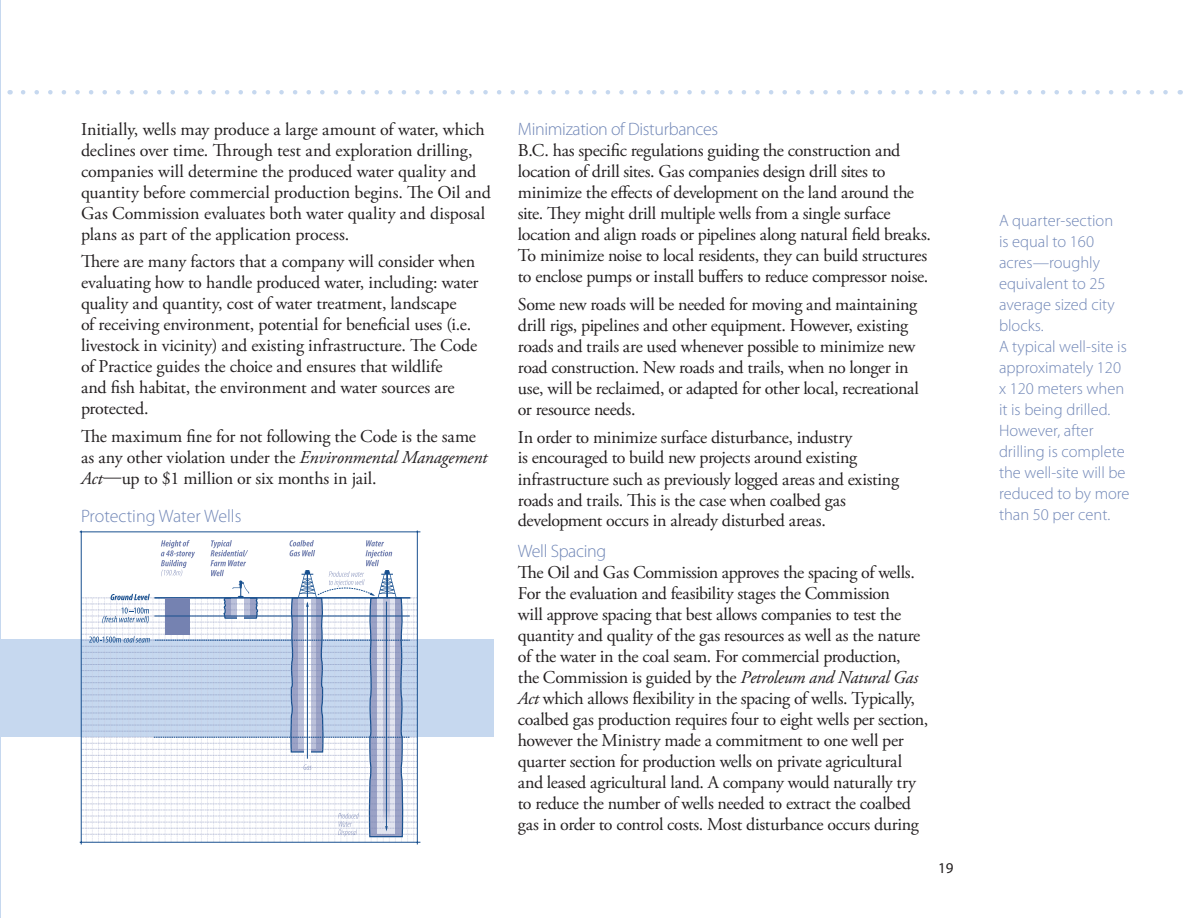
<style>
.page{position:relative;width:1188px;height:918px;background:#fff}
.page>*{position:absolute;margin:0;border:0;box-sizing:border-box;transform-origin:0 0}
.t1{font:18px/21px "Adobe Garamond Pro";letter-spacing:-.015em;color:#231f20}
.t2{font:300 18px "Myriad Pro";letter-spacing:-.02em;color:#7187b7}
.t3{font:300 18px "Myriad Pro";color:#7187b7}
.t4{font:300 16.5px/21px "Myriad Pro";color:#7187b7}
.t5{font:15px "Myriad Pro";color:#231f20}
.s1{font-style:italic}
</style>
<div class="page">
<hr style="left:0;top:0;width:1px;height:918px;background:#c6d8ef">
<div style="left:0;top:639px;width:493px;height:98px;background:#c6d8ef"></div>
<hr style="left:80px;top:531px;width:340px;height:1px;background:#18508f">
<hr style="left:80px;top:842px;width:340px;height:1px;background:#18508f">
<hr style="left:81px;top:531px;width:1px;height:313px;background:#18508f">
<hr style="left:417px;top:531px;width:1px;height:313px;background:#18508f">
<svg style="left:81px;top:540px;width:336px;height:302px"></svg>
<svg style="left:23px;top:90px;width:1145px;height:4px"></svg>
<p class="t1" style="left:81px;top:119px;width:411px">Initially, wells may produce a large amount of water, which declines over time. Through test and exploration drilling, companies will determine the produced water quality and quantity before commercial production begins. The Oil and Gas Commission evaluates both water quality and disposal plans as part of the application process.</p>
<p class="t1" style="left:81px;top:252px;width:399px">There are many factors that a company will consider when evaluating how to handle produced water, including: water quality and quantity, cost of water treatment, landscape<br>of receiving environment, potential for beneficial uses (i.e. livestock in vicinity) and existing infrastructure. The Code of Practice guides the choice and ensures that wildlife<br>and fish habitat, the environment and water sources are protected.</p>
<p class="t1" style="left:81px;top:426px;width:408px">The maximum fine for not following the Code is the same as any other violation under the <span class="s1">Environmental Management<br>Act</span>—up to $1 million or six months in jail.</p>
<p class="t3" style="left:81px;top:506px;width:162px">Protecting Water Wells</p>
<p class="t2" style="left:518px;top:119px;width:202px">Minimization of Disturbances</p>
<p class="t1" style="left:518px;top:140px;width:415px">B.C. has specific regulations guiding the construction and location of drill sites. Gas companies design drill sites to minimize the effects of development on the land around the site. They might drill multiple wells from a single surface location and align roads or pipelines along natural field breaks.<br>To minimize noise to local residents, they can build structures to enclose pumps or install buffers to reduce compressor noise.</p>
<p class="t1" style="left:518px;top:294px;width:403px">Some new roads will be needed for moving and maintaining drill rigs, pipelines and other equipment. However, existing roads and trails are used whenever possible to minimize new road construction. New roads and trails, when no longer in use, will be reclaimed, or adapted for other local, recreational or resource needs.</p>
<p class="t1" style="left:518px;top:427px;width:383px">In order to minimize surface disturbance, industry<br>is encouraged to build new projects around existing infrastructure such as previously logged areas and existing roads and trails. This is the case when coalbed gas development occurs in already disturbed areas.</p>
<p class="t2" style="left:518px;top:541px;width:90px">Well Spacing</p>
<p class="t1" style="left:518px;top:563px;width:412px">The Oil and Gas Commission approves the spacing of wells.<br>For the evaluation and feasibility stages the Commission<br>will approve spacing that best allows companies to test the quantity and quality of the gas resources as well as the nature of the water in the coal seam. For commercial production,<br>the Commission is guided by the <span class="s1">Petroleum and Natural Gas Act</span> which allows flexibility in the spacing of wells. Typically, coalbed gas production requires four to eight wells per section, however the Ministry made a commitment to one well per quarter section for production wells on private agricultural and leased agricultural land. A company would naturally try to reduce the number of wells needed to extract the coalbed gas in order to control costs. Most disturbance occurs during</p>
<p class="t5" style="left:938px;top:860px;width:17px">19</p>
<p class="t4" style="left:999px;top:210px;width:132px">A quarter-section<br>is equal to 160 acres—roughly equivalent to 25 average sized city blocks.<br>A typical well-site is approximately 120 x 120 meters when it is being drilled.<br>However, after drilling is complete the well-site will be reduced to by more than 50 per cent.</p>
</div>
